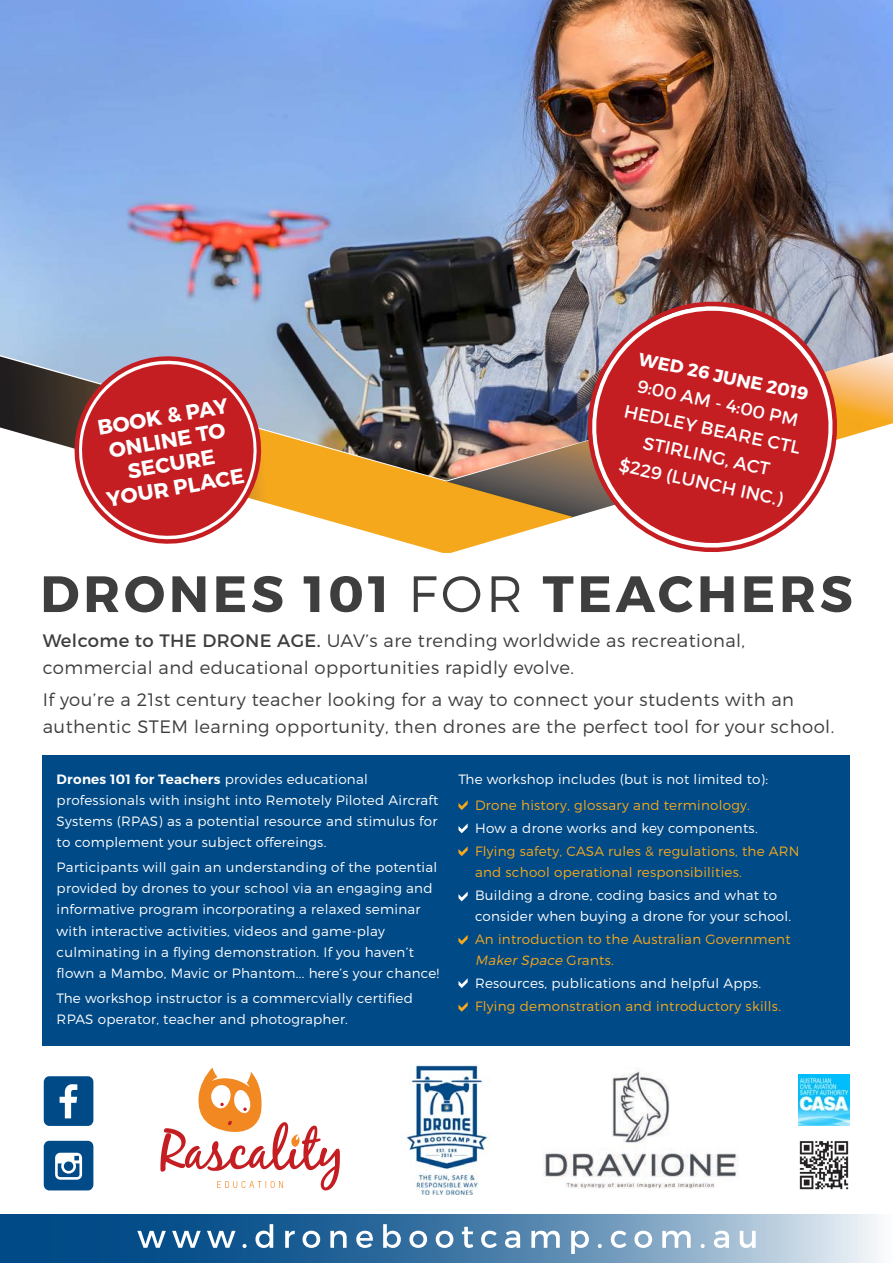
<style>
.page{position:relative;width:893px;height:1263px;background:#fff}
.page>*{position:absolute;margin:0;border:0;box-sizing:border-box;transform-origin:0 0}
.t1{font:700 51px "Montserrat";letter-spacing:.075em;color:#3e3e3f}
.t2{font:700 21px/24px "Montserrat";color:#fff;text-align:center}
.t3{font:300 18px/27px "Montserrat";letter-spacing:.025em;color:#3e3e3f}
.t4{font:18px/27px "Montserrat";color:#fff;text-align:center}
.t5{font:700 18px "Montserrat";color:#fff}
.t6{font:300 13.5px/21px "Montserrat";letter-spacing:.02em;color:#fff}
.t7{font:300 13.5px/21px "Montserrat";letter-spacing:.02em;color:#f5a81c}
.s1{font-weight:300}
.s2{font-weight:400}
.s3{font-weight:600}
.s4{font-style:italic}
</style>
<div class="page">
<img style="left:406px;top:1065px;width:84px;height:129px">
<div style="left:43px;top:755px;width:807px;height:290px;background:#004a87"></div>
<img style="left:0;top:0;width:893px;height:356px">
<svg style="left:0;top:1214px;width:879px;height:49px"></svg>
<svg style="left:137px;top:1224px;width:619px;height:30px"></svg>
<svg style="left:44px;top:1141px;width:49px;height:49px"></svg>
<svg style="left:44px;top:1076px;width:49px;height:50px"></svg>
<img style="left:799px;top:1141px;width:50px;height:49px">
<img style="left:798px;top:1075px;width:52px;height:51px">
<img style="left:442px;top:352px;width:451px;height:84px">
<img style="left:0;top:356px;width:573px;height:197px">
<svg style="left:458px;top:800px;width:10px;height:10px"></svg>
<svg style="left:458px;top:823px;width:10px;height:10px"></svg>
<svg style="left:458px;top:846px;width:10px;height:10px"></svg>
<svg style="left:458px;top:891px;width:10px;height:10px"></svg>
<svg style="left:458px;top:935px;width:10px;height:10px"></svg>
<svg style="left:458px;top:978px;width:10px;height:10px"></svg>
<svg style="left:458px;top:1002px;width:10px;height:10px"></svg>
<svg style="left:573px;top:287px;width:278px;height:265px"></svg>
<svg style="left:160px;top:1067px;width:180px;height:123px"></svg>
<svg style="left:71px;top:352px;width:194px;height:196px"></svg>
<img style="left:543px;top:1068px;width:195px;height:121px">
<h2 class="t2" style="left:92px;top:417px;width:141px;rotate:-10deg">BOOK &amp; PAY<br>ONLINE TO<br>SECURE<br>YOUR PLACE</h2>
<h3 class="t5" style="left:641px;top:347px;width:175px;rotate:12deg">WED 26 JUNE 2019</h3>
<h3 class="t4" style="left:633px;top:371px;width:181px;rotate:12deg">9:00 AM - 4:00 PM<br>HEDLEY BEARE CTL<br>STIRLING,ACT<br>$229 (LU NCH INC.)</h3>
<h1 class="t1" style="left:40px;top:562px;width:814px">DRONES 101 <span class="s1">FOR</span> TEACHERS</h1>
<h3 class="t3" style="left:43px;top:627px;width:704px"><span class="s2">Welcome to THE DRONE AGE.</span> UAV’s are trending worldwide as recreational, commercial and educational opportunities rapidly evolve.</h3>
<h3 class="t3" style="left:43px;top:685px;width:793px">If you’re a 21st century teacher looking for a way to connect your students with an authentic STEM learning opportunity, then drones are the perfect tool for your school.</h3>
<p class="t6" style="left:57px;top:769px;width:383px"><span class="s3">Drones 101 for Teachers</span> provides educational professionals with insight into Remotely Piloted Aircraft Systems (RPAS) as a potential resource and stimulus for to complement your subject offereings.</p>
<p class="t6" style="left:57px;top:857px;width:384px">Participants will gain an understanding of the potential provided by drones to your school via an engaging and informative program incorporating a relaxed seminar with interactive activities, videos and game-play culminating in a flying demonstration. If you haven’t flown a Mambo, Mavic or Phantom... here’s your chance!</p>
<p class="t6" style="left:57px;top:987px;width:358px">The workshop instructor is a commercvially certified<br>RPAS operator, teacher and photographer.</p>
<p class="t6" style="left:458px;top:769px;width:311px">The workshop includes (but is not limited to):</p>
<p class="t7" style="left:475px;top:794px;width:276px">Drone history, glossary and terminology.</p>
<p class="t6" style="left:475px;top:817px;width:284px">How a drone works and key components.</p>
<p class="t7" style="left:475px;top:840px;width:326px">Flying safety, CASA rules &amp; regulations, the ARN and school operational responsibilities.</p>
<p class="t6" style="left:475px;top:884px;width:318px">Building a drone, coding basics and what to consider when buying a drone for your school.</p>
<p class="t7" style="left:475px;top:928px;width:317px">An introduction to the Australian Government<br><span class="s4">Maker Space</span> G ra n ts .</p>
<p class="t6" style="left:475px;top:972px;width:288px">Resources, publications and helpful Apps.</p>
<p class="t7" style="left:475px;top:996px;width:307px">Flying demonstration and introductory skills.</p>
</div>
